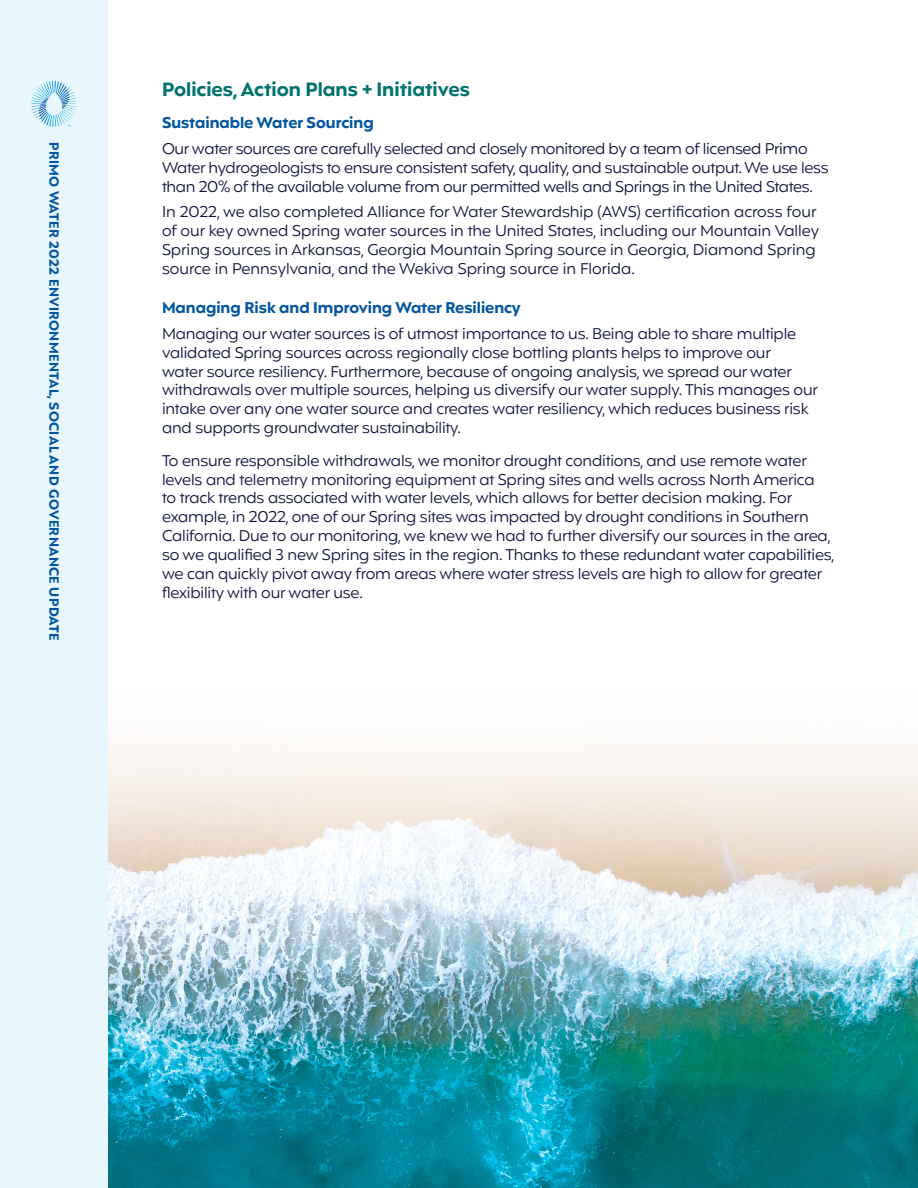
<style>
.page{position:relative;width:918px;height:1188px;background:#fff}
.page>*{position:absolute;margin:0;border:0;box-sizing:border-box;transform-origin:0 0}
.t1{font:700 19.5px "Mangueira Alt";color:#00736f}
.t2{font:15.75px/18.9px "Mangueira Alt";letter-spacing:-.01em;color:#10143c}
.t3{font:700 15.75px "Mangueira Alt";color:#00559e}
.t4{font:700 13.5px "Mangueira Alt";letter-spacing:.025em;color:#00559e}
</style>
<div class="page">
<img style="left:108px;top:746px;width:810px;height:442px">
<div style="left:0;top:0;width:108px;height:1188px;background:#e8f6fd"></div>
<svg style="left:31px;top:81px;width:46px;height:46px"></svg>
<p class="t4" style="left:63px;top:142px;width:500px;rotate:90deg">PRIMO WATER 2022 ENVIRONMENTAL, SOCIAL AND GOVERNANCE UPDATE</p>
<p class="t1" style="left:162px;top:76px;width:309px">Policies, Action Plans + Initiatives</p>
<p class="t3" style="left:162px;top:112px;width:213px">Sustainable Water Sourcing</p>
<p class="t2" style="left:162px;top:140px;width:668px">Our water sources are carefully selected and closely monitored by a team of licensed Primo<br>Water hydrogeologists to ensure consistent safety, quality, and sustainable output. We use less than 20% of the available volume from our permitted wells and Springs in the United States.</p>
<p class="t2" style="left:162px;top:204px;width:659px">In 2022, we also completed Alliance for Water Stewardship (AWS) certification across four of our key owned Spring water sources in the United States, including our Mountain Valley Spring sources in Arkansas, Georgia Mountain Spring source in Georgia, Diamond Spring source in Pennsylvania, and the Wekiva Spring source in Florida.</p>
<p class="t3" style="left:162px;top:297px;width:360px">Managing Risk and Improving Water Resiliency</p>
<p class="t2" style="left:162px;top:325px;width:657px">Managing our water sources is of utmost importance to us. Being able to share multiple validated Spring sources across regionally close bottling plants helps to improve our<br>water source resiliency. Furthermore, because of ongoing analysis, we spread our water withdrawals over multiple sources, helping us diversify our water supply. This manages our intake over any one water source and creates water resiliency, which reduces business risk and supports groundwater sustainability.</p>
<p class="t2" style="left:162px;top:452px;width:674px">To ensure responsible withdrawals, we monitor drought conditions, and use remote water levels and telemetry monitoring equipment at Spring sites and wells across North America<br>to track trends associated with water levels, which allows for better decision making. For example, in 2022, one of our Spring sites was impacted by drought conditions in Southern California. Due to our monitoring, we knew we had to further diversify our sources in the area, so we qualified 3 new Spring sites in the region. Thanks to these redundant water capabilities, we can quickly pivot away from areas where water stress levels are high to allow for greater flexibility with our water use.</p>
</div>
